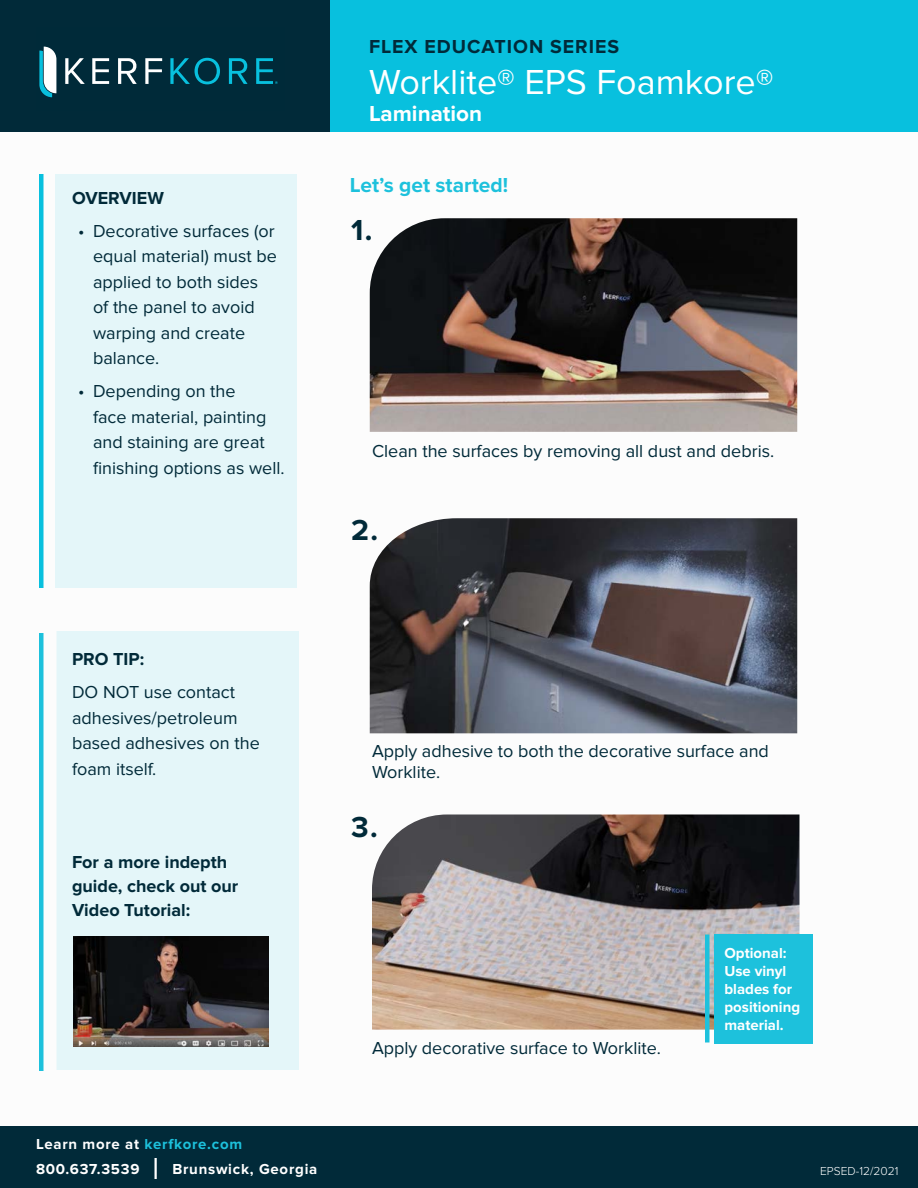
<style>
.page{position:relative;width:918px;height:1188px;background:#fff}
.page>*{position:absolute;margin:0;border:0;box-sizing:border-box;transform-origin:0 0}
.t1{font:36px "Proxima Nova";color:#fff}
.t2{font:700 30px "Proxima Nova";color:#012a39}
.t3{font:700 22.5px "Proxima Nova";color:#fff}
.Paragraph_Style_1{font:700 21px "Proxima Nova";color:#1dc1dc}
.t4{font:700 19.5px "Proxima Nova";letter-spacing:.05em;color:#012a39}
.Paragraph_Style_1-2{font:18px/25.5px "Proxima Nova";color:#012a39}
.t5{font:700 18px/24px "Proxima Nova";color:#012a39}
.Paragraph_Style_1-3{font:700 15px/18px "Proxima Nova";color:#fff}
.Paragraph_Style_1-4{font:700 15px "Proxima Nova";letter-spacing:.05em;color:#fff}
.t6{font:700 15px "Proxima Nova";letter-spacing:.05em;color:#1dc1dc}
.t7{font:300 12px "Proxima Nova";color:#fff}
.s1{color:#fff}
</style>
<div class="page">
<div style="left:55px;top:174px;width:242px;height:414px;background:#e4f6f9"></div>
<div style="left:312px;top:0;width:606px;height:132px;background:#08c0de"></div>
<div style="left:0;top:0;width:330px;height:132px;background:#012a39"></div>
<div style="left:39px;top:174px;width:5px;height:414px;background:#08c0de"></div>
<div style="left:39px;top:633px;width:5px;height:438px;background:#1dc1dc"></div>
<div style="left:57px;top:631px;width:242px;height:439px;background:#e4f6f9"></div>
<img style="left:74px;top:936px;width:194px;height:110px">
<img style="left:370px;top:218px;width:427px;height:214px">
<img style="left:372px;top:814px;width:428px;height:216px">
<div style="left:714px;top:934px;width:99px;height:110px;background:#1dc1dc"></div>
<div style="left:705px;top:934px;width:5px;height:108px;background:#1dc1dc"></div>
<img style="left:370px;top:518px;width:427px;height:215px">
<div style="left:0;top:1126px;width:918px;height:62px;background:#012a39"></div>
<hr style="left:154px;top:1158px;width:3px;height:21px;background:#fff">
<svg style="left:65px;top:58px;width:20px;height:26px"></svg>
<svg style="left:92px;top:58px;width:17px;height:26px"></svg>
<svg style="left:118px;top:58px;width:19px;height:26px"></svg>
<svg style="left:145px;top:58px;width:17px;height:26px"></svg>
<svg style="left:170px;top:58px;width:50px;height:26px"></svg>
<svg style="left:229px;top:58px;width:19px;height:26px"></svg>
<svg style="left:39px;top:47px;width:17px;height:50px"></svg>
<svg style="left:256px;top:58px;width:22px;height:26px"></svg>
<p class="t5" style="left:72px;top:186px;width:93px">OVERVIEW</p>
<p class="Paragraph_Style_1-2" style="left:93px;top:218px;width:185px;text-indent:-15px">• Decorative surfaces (or equal material) must be applied to both sides of the panel to avoid warping and create balance.</p>
<p class="Paragraph_Style_1-2" style="left:93px;top:379px;width:193px;text-indent:-15px">• Depending on the<br>face material, painting and staining are great finishing options as well.</p>
<p class="t5" style="left:72px;top:648px;width:74px">PRO TIP:</p>
<p class="Paragraph_Style_1-2" style="left:72px;top:680px;width:189px">DO NOT use contact adhesives/petroleum based adhesives on the foam itself.</p>
<p class="t5" style="left:72px;top:850px;width:168px">For a more indepth guide, check out our<br>Video Tutorial:</p>
<p class="t4" style="left:369px;top:35px;width:252px">FLEX EDUCATION SERIES</p>
<p class="t1" style="left:369px;top:61px;width:406px">Worklite® EPS Foamkore®</p>
<p class="t3" style="left:369px;top:100px;width:115px">Lamination</p>
<p class="Paragraph_Style_1" style="left:350px;top:173px;width:160px">Let’s get started!</p>
<p class="t2" style="left:351px;top:212px;width:23px">1.</p>
<p class="Paragraph_Style_1-2" style="left:372px;top:438px;width:404px">Clean the surfaces by removing all dust and debris.</p>
<p class="t2" style="left:351px;top:512px;width:29px">2.</p>
<p class="Paragraph_Style_1-2" style="left:372px;top:740px;width:398px;line-height:21.6px">Apply adhesive to both the decorative surface and<br>Worklite.</p>
<p class="t2" style="left:351px;top:809px;width:28px">3.</p>
<p class="Paragraph_Style_1-2" style="left:372px;top:1035px;width:290px">Apply decorative surface to Worklite.</p>
<p class="Paragraph_Style_1-3" style="left:724px;top:945px;width:77px">Optional:<br>Use vinyl blades for positioning material.</p>
<p class="t6" style="left:36px;top:1135px;width:208px"><span class="s1">Learn more at</span> kerfkore.com</p>
<p class="Paragraph_Style_1-4" style="left:36px;top:1161px;width:105px">800.637.3539</p>
<p class="Paragraph_Style_1-4" style="left:172px;top:1161px;width:146px">Brunswick, Georgia</p>
<p class="t7" style="left:820px;top:1165px;width:80px">EPSED-12/2021</p>
</div>
